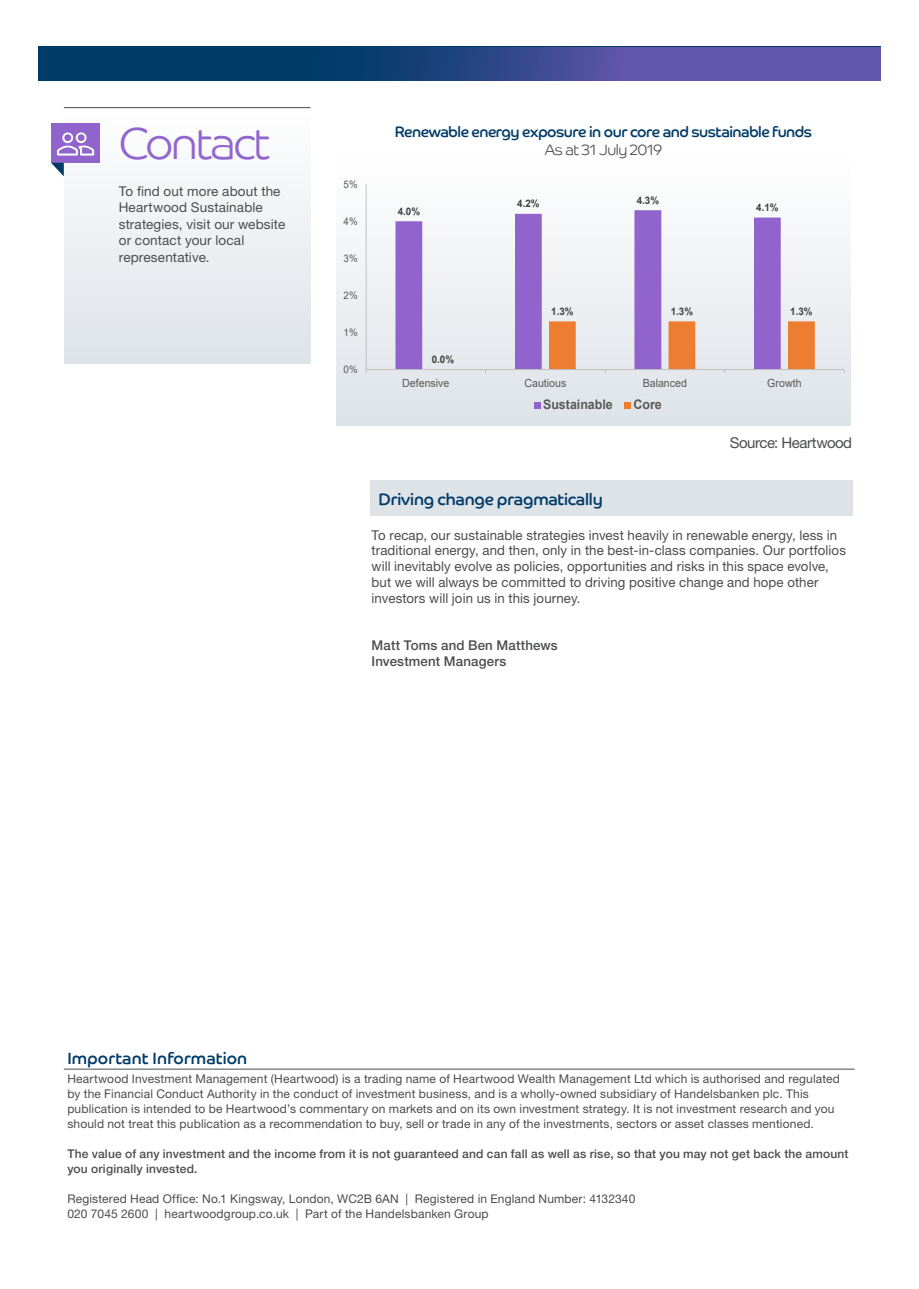
<style>
.page{position:relative;width:919px;height:1289px;background:#fff}
.page>*{position:absolute;margin:0;border:0;box-sizing:border-box;transform-origin:0 0}
._07b_STRATEGIC_SUB_H{font:300 45px "Co Headline";letter-spacing:-.04em;color:#9266ce}
._07b_STRATEGIC_SUB_H-2{font:16.5px "Co Headline";letter-spacing:-.01em;color:#003b68}
._07b_STRATEGIC_SUB_H-3{font:15px "Co Headline";letter-spacing:-.03em;color:#003b68}
._07b_STRATEGIC_SUB_H-4{font:15px "Helvetica Neue LT Std";letter-spacing:-.03em;color:#4b4c4d}
._07b_STRATEGIC_SUB_H-5{font:300 15px "Co Headline";letter-spacing:-.03em;color:#4b4c4d}
._07b_STRATEGIC_SUB_H-6{font:13.5px/16.5px "Helvetica Neue LT Std";letter-spacing:.01em;color:#4b4c4d}
.t1{font:500 13.5px "Helvetica Neue LT Pro";letter-spacing:.01em;color:#4b4c4d}
.t2{font:700 13.2px "Arial";color:#595959;scale:.95 1}
._07b_STRATEGIC_SUB_H-7{font:12px/15px "Helvetica Neue LT Std";letter-spacing:.015em;color:#4b4c4d}
._07b_STRATEGIC_SUB_H-8{font:500 12px/15px "Helvetica Neue LT Pro";letter-spacing:.015em;color:#4b4c4d}
.t3{font:11.25px "Arial";color:#595959;scale:.95 1}
.t4{font:700 10.35px "Arial";color:#404040;scale:.95 1}
.t5{font:10.35px "Arial";color:#595959;scale:.95 1}
</style>
<div class="page">
<div style="left:64px;top:106px;width:246px;height:257px;background:linear-gradient(to bottom,#fefefe,#dee3e8)"></div>
<div style="left:51px;top:124px;width:49px;height:39px;background:#9063cd"></div>
<svg style="left:51px;top:163px;width:13px;height:13px"></svg>
<hr style="left:64px;top:107px;width:246px;height:1px;background:#4b4c4d">
<hr style="left:64px;top:1068px;width:790px;height:1px;background:#4b4c4d">
<svg style="left:57px;top:132px;width:37px;height:23px"></svg>
<svg style="left:38px;top:47px;width:842px;height:34px;background:#2c4787"></svg>
<div style="left:336px;top:157px;width:514px;height:268px;background:linear-gradient(to bottom,#fefefe,#dee2e6)"></div>
<svg style="left:395px;top:210px;width:385px;height:159px;fill:#edf0f3"></svg>
<hr style="left:366px;top:184px;width:1px;height:185px;background:#bfbfbf">
<hr style="left:366px;top:369px;width:478px;height:1px;background:#bfbfbf">
<svg style="left:549px;top:321px;width:265px;height:52px;background:#d7b2b3"></svg>
<svg style="left:534px;top:402px;width:6px;height:6px"></svg>
<svg style="left:624px;top:402px;width:6px;height:6px"></svg>
<div style="left:370px;top:480px;width:482px;height:36px;background:#dee3e8"></div>
<p class="_07b_STRATEGIC_SUB_H" style="left:119px;top:117px;width:152px">Contact</p>
<p class="_07b_STRATEGIC_SUB_H-6" style="left:119px;top:182px;width:168px">To find out more about the<br>Heartwood Sustainable strategies, visit our website or contact your local representative.</p>
<p class="t5" style="left:343px;top:177px;width:16px">5%</p>
<p class="t5" style="left:343px;top:214px;width:16px">4%</p>
<p class="t5" style="left:343px;top:251px;width:16px">3%</p>
<p class="t5" style="left:343px;top:288px;width:16px">2%</p>
<p class="t5" style="left:343px;top:325px;width:16px">1%</p>
<p class="t5" style="left:343px;top:362px;width:16px">0%</p>
<p class="_07b_STRATEGIC_SUB_H-3" style="left:395px;top:123px;width:419px">Renewable energy exposure in our core and sustainable funds</p>
<p class="_07b_STRATEGIC_SUB_H-5" style="left:544px;top:141px;width:119px">As at 31 July 2019</p>
<p class="t4" style="left:398px;top:204px;width:25px">4.0%</p>
<p class="t4" style="left:432px;top:352px;width:25px">0.0%</p>
<p class="t4" style="left:517px;top:196px;width:25px">4.2%</p>
<p class="t4" style="left:636px;top:193px;width:25px">4.3%</p>
<p class="t4" style="left:756px;top:200px;width:25px">4.1%</p>
<p class="t4" style="left:551px;top:304px;width:25px">1.3%</p>
<p class="t4" style="left:670px;top:304px;width:25px">1.3%</p>
<p class="t4" style="left:790px;top:304px;width:25px">1.3%</p>
<p class="t3" style="left:402px;top:375px;width:51px">Defensive</p>
<p class="t3" style="left:524px;top:375px;width:46px">Cautious</p>
<p class="t3" style="left:642px;top:375px;width:48px">Balanced</p>
<p class="t3" style="left:767px;top:375px;width:38px">Growth</p>
<p class="t2" style="left:543px;top:395px;width:75px">Sustainable</p>
<p class="t2" style="left:633px;top:395px;width:31px">Core</p>
<p class="_07b_STRATEGIC_SUB_H-4" style="left:729px;top:434px;width:124px">Source: Heartwood</p>
<p class="_07b_STRATEGIC_SUB_H-2" style="left:378px;top:489px;width:225px">Driving change pragmatically</p>
<p class="_07b_STRATEGIC_SUB_H-6" style="left:371px;top:526px;width:476px;line-height:15.8px">To recap, our sustainable strategies invest heavily in renewable energy, less in traditional energy, and then, only in the best-in-class companies. Our portfolios will inevitably evolve as policies, opportunities and risks in this space evolve, but we will always be committed to driving positive change and hope other investors will join us in this journey.</p>
<p class="t1" style="left:371px;top:637px;width:188px">Matt Toms and Ben Matthews</p>
<p class="t1" style="left:371px;top:652px;width:136px">Investment Managers</p>
<p class="_07b_STRATEGIC_SUB_H-2" style="left:67px;top:1048px;width:181px">Important Information</p>
<p class="_07b_STRATEGIC_SUB_H-7" style="left:67px;top:1071px;width:774px">Heartwood Investment Management (Heartwood) is a trading name of Heartwood Wealth Management Ltd which is authorised and regulated by the Financial Conduct Authority in the conduct of investment business, and is a wholly-owned subsidiary of Handelsbanken plc. This publication is intended to be Heartwood’s commentary on markets and on its own investment strategy. It is not investment research and you should not treat this publication as a recommendation to buy, sell or trade in any of the investments, sectors or asset classes mentioned.</p>
<p class="_07b_STRATEGIC_SUB_H-8" style="left:67px;top:1146px;width:782px">The value of any investment and the income from it is not guaranteed and can fall as well as rise, so that you may not get back the amount you originally invested.</p>
<p class="_07b_STRATEGIC_SUB_H-7" style="left:67px;top:1191px;width:569px">Registered Head Office: No.1 Kingsway, London, WC2B 6AN | Registered in England Number: 4132340</p>
<p class="_07b_STRATEGIC_SUB_H-7" style="left:67px;top:1206px;width:423px">020 7045 2600 | heartwoodgroup.co.uk | Part of the Handelsbanken Group</p>
</div>
